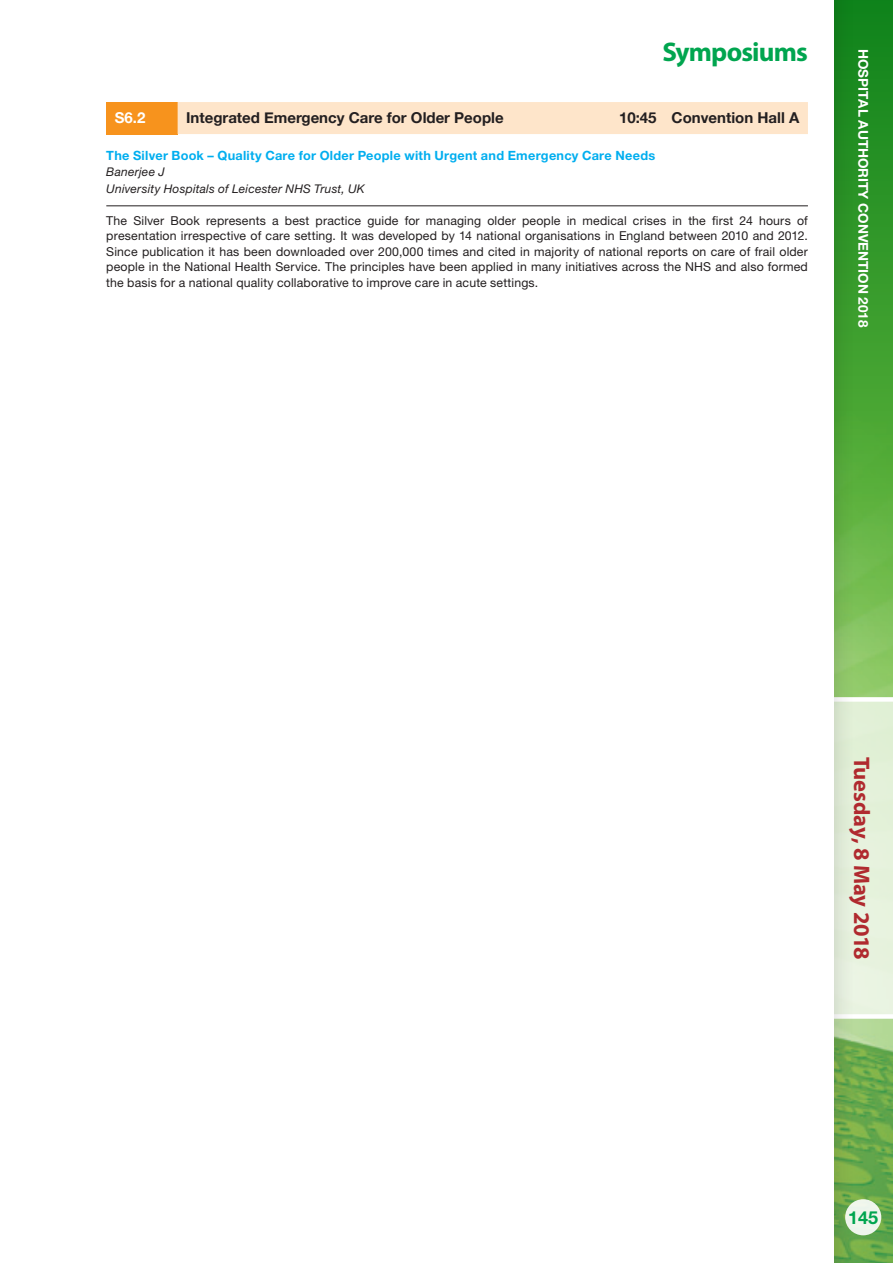
<style>
.page{position:relative;width:893px;height:1263px;background:#fff}
.page>*{position:absolute;margin:0;border:0;box-sizing:border-box;transform-origin:0 0}
.t1{font:700 27px "Myriad Pro";letter-spacing:-.03em;color:#00a54f}
.t2{font:700 22.5px "Myriad Pro";letter-spacing:-.01em;color:#b02a2f}
.t3{font:700 18px "Helvetica Neue LT Pro";color:#00a54f}
.heading_box{font:700 15px "Helvetica Neue";color:#231f20}
.heading_box_right{font:700 15px "Helvetica Neue";color:#231f20}
.heading_box-2{font:700 15px "Helvetica Neue";color:#fff}
.t4{font:700 13.5px "Helvetica Neue LT Pro";color:#fff}
.title_and_name{font:700 12.75px "Helvetica Neue LT Pro";letter-spacing:.02em;color:#00aeef}
.txt_base{font:12.3px/15.5px "Helvetica Neue LT Pro";letter-spacing:.01em;color:#231f20;text-align:justify}
.title_and_name-2{font:italic 12px "Helvetica Neue LT Pro";letter-spacing:.015em;color:#231f20}
</style>
<div class="page">
<svg style="left:857px;top:0;width:36px;height:666px;background:#43a134"></svg>
<div style="left:857px;top:695px;width:36px;height:326px;background:#e5f2dc"></div>
<div style="left:0;top:0;width:857px;height:1263px;background:#231f20;opacity:.2"></div>
<div style="left:0;top:0;width:833px;height:1263px;background:#fff"></div>
<hr style="left:106px;top:205px;width:702px;height:1px;background:#231f20">
<div style="left:106px;top:102px;width:72px;height:32px;background:#f7931d"></div>
<div style="left:178px;top:102px;width:630px;height:32px;background:#fee5ca"></div>
<div style="left:845px;top:1199px;width:36px;height:36px;background:#eef5ec;border-radius:50%"></div>
<h1 class="t1" style="left:662px;top:34px;width:147px">Symposiums</h1>
<p class="heading_box-2" style="left:115px;top:106px;width:32px">S6.2</p>
<p class="heading_box" style="left:186px;top:106px;width:319px">Integrated Emergency Care for Older People</p>
<p class="heading_box_right" style="left:619px;top:106px;width:182px">10:45 Convention Hall A</p>
<p class="title_and_name" style="left:106px;top:147px;width:550px">The Silver Book – Quality Care for Older People with Urgent and Emergency Care Needs</p>
<p class="title_and_name-2" style="left:106px;top:165px;width:60px">Banerjee J</p>
<p class="title_and_name-2" style="left:106px;top:181px;width:260px">University Hospitals of Leicester NHS Trust, UK</p>
<p class="txt_base" style="left:106px;top:212px;width:703px">The Silver Book represents a best practice guide for managing older people in medical crises in the first 24 hours of presentation irrespective of care setting. It was developed by 14 national organisations in England between 2010 and 2012.<br>Since publication it has been downloaded over 200,000 times and cited in majority of national reports on care of frail older people in the National Health Service. The principles have been applied in many initiatives across the NHS and also formed the basis for a national quality collaborative to improve care in acute settings.</p>
<p class="t4" style="left:871px;top:49px;width:280px;rotate:90deg">HOSPITAL AUTHORITY CONVENTION 2018</p>
<h2 class="t2" style="left:876px;top:756px;width:204px;rotate:90deg">Tuesday, 8 May 2018</h2>
<h3 class="t3" style="left:848px;top:1206px;width:32px">145</h3>
</div>
